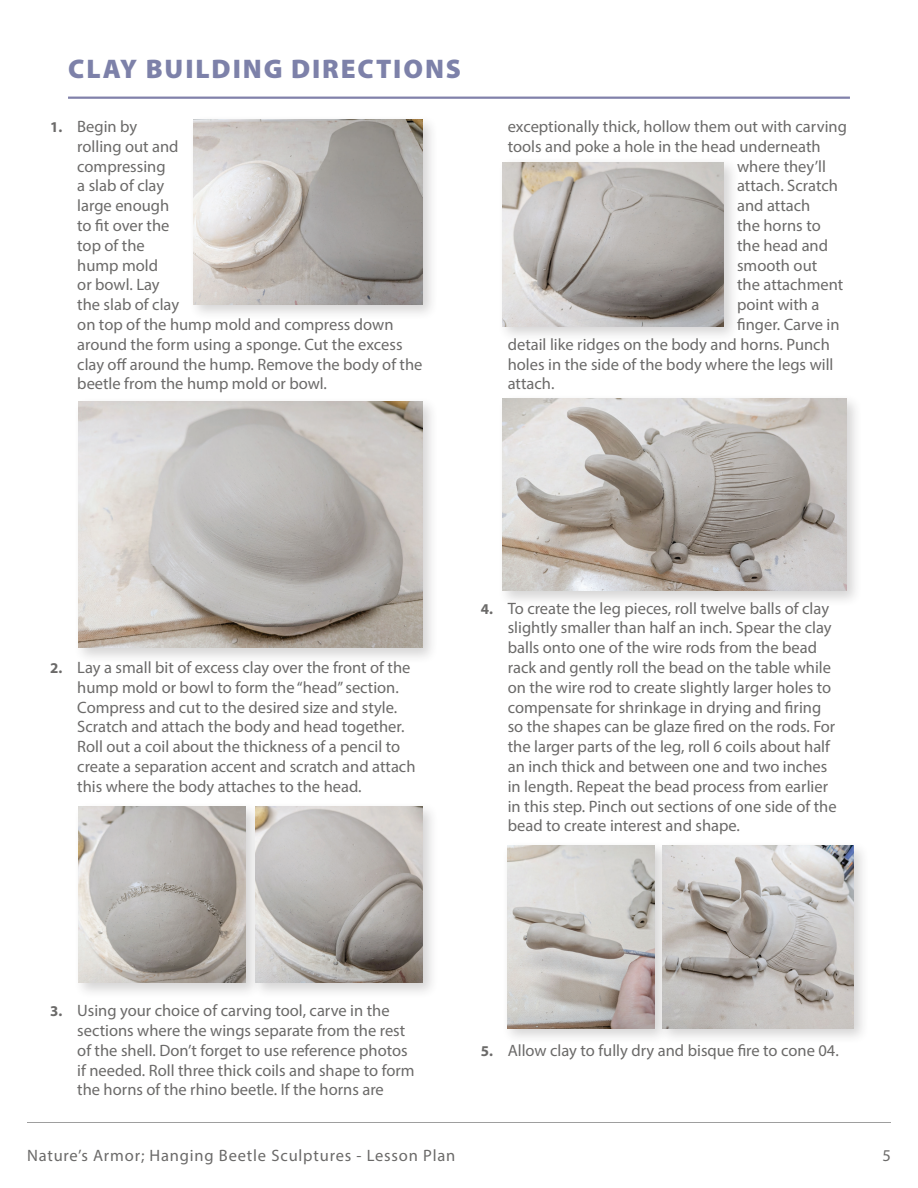
<style>
.page{position:relative;width:918px;height:1188px;background:#fff}
.page>*{position:absolute;margin:0;border:0;box-sizing:border-box;transform-origin:0 0}
.t1{font:900 27px "Myriad Pro";letter-spacing:.07em;color:#7d81a9}
.t2{font:16.5px/19.8px "Myriad Pro";color:#6b6a69}
.t3{font:16.5px "Myriad Pro";letter-spacing:.05em;color:#6b6a69}
.s1{font-weight:700;font-size:15px}
</style>
<div class="page">
<hr style="left:27px;top:1123px;width:864px;height:1px;background:#9e9e9e">
<hr style="left:68px;top:97px;width:782px;height:2px;background:#8181aa">
<div style="left:188px;top:114px;width:251px;height:206px;background:#231f20;opacity:.19"></div>
<img style="left:193px;top:120px;width:230px;height:184px">
<div style="left:73px;top:397px;width:366px;height:267px;background:#231f20;opacity:.19"></div>
<img style="left:79px;top:402px;width:344px;height:246px">
<div style="left:73px;top:802px;width:189px;height:197px;background:#231f20;opacity:.19"></div>
<img style="left:79px;top:807px;width:167px;height:176px">
<div style="left:250px;top:801px;width:189px;height:198px;background:#231f20;opacity:.19"></div>
<img style="left:256px;top:806px;width:167px;height:177px">
<div style="left:497px;top:394px;width:365px;height:213px;background:#231f20;opacity:.19"></div>
<img style="left:502px;top:399px;width:344px;height:192px">
<div style="left:502px;top:840px;width:169px;height:204px;background:#231f20;opacity:.19"></div>
<img style="left:507px;top:846px;width:147px;height:182px">
<div style="left:657px;top:840px;width:212px;height:204px;background:#231f20;opacity:.19"></div>
<img style="left:663px;top:846px;width:190px;height:182px">
<div style="left:497px;top:157px;width:243px;height:185px;background:#231f20;opacity:.19"></div>
<img style="left:502px;top:162px;width:222px;height:164px">
<h1 class="t1" style="left:68px;top:51px;width:394px">CLAY BUILDING DIRECTIONS</h1>
<p class="t2" style="left:77px;top:116px;width:347px;text-indent:-27px"><span class="s1">1.</span> Begin by<br>rolling out and<br>compressing<br>a slab of clay<br>large enough<br>to fit over the<br>top of the<br>hump mold<br>or bowl. Lay<br>the slab of clay<br>on top of the hump mold and compress down around the form using a sponge. Cut the excess clay off around the hump. Remove the body of the beetle from the hump mold or bowl.</p>
<p class="t2" style="left:508px;top:116px;width:341px">exceptionally thick, hollow them out with carving</p>
<p class="t2" style="left:508px;top:136px;width:314px">tools and poke a hole in the head underneath</p>
<p class="t2" style="left:737px;top:156px;width:90px">where they’ll</p>
<p class="t2" style="left:737px;top:176px;width:102px">attach. Scratch</p>
<p class="t2" style="left:737px;top:195px;width:75px">and attach</p>
<p class="t2" style="left:737px;top:215px;width:85px">the horns to</p>
<p class="t2" style="left:737px;top:235px;width:92px">the head and</p>
<p class="t2" style="left:737px;top:255px;width:82px">smooth out</p>
<p class="t2" style="left:737px;top:275px;width:108px">the attachment</p>
<p class="t2" style="left:737px;top:294px;width:84px">point with a</p>
<p class="t2" style="left:737px;top:314px;width:104px">finger. Carve in</p>
<p class="t2" style="left:508px;top:334px;width:324px">detail like ridges on the body and horns. Punch</p>
<p class="t2" style="left:508px;top:354px;width:327px">holes in the side of the body where the legs will</p>
<p class="t2" style="left:508px;top:374px;width:48px">attach.</p>
<p class="t2" style="left:77px;top:657px;width:340px;text-indent:-27px"><span class="s1">2.</span> Lay a small bit of excess clay over the front of the hump mold or bowl to form the “head” section.<br>Compress and cut to the desired size and style.<br>Scratch and attach the body and head together.<br>Roll out a coil about the thickness of a pencil to create a separation accent and scratch and attach this where the body attaches to the head.</p>
<p class="t2" style="left:508px;top:598px;width:330px;text-indent:-27px"><span class="s1">4.</span> To create the leg pieces, roll twelve balls of clay slightly smaller than half an inch. Spear the clay balls onto one of the wire rods from the bead rack and gently roll the bead on the table while on the wire rod to create slightly larger holes to compensate for shrinkage in drying and firing so the shapes can be glaze fired on the rods. For the larger parts of the leg, roll 6 coils about half an inch thick and between one and two inches in length. Repeat the bead process from earlier in this step. Pinch out sections of one side of the bead to create interest and shape.</p>
<p class="t2" style="left:77px;top:1000px;width:339px;text-indent:-27px"><span class="s1">3.</span> Using your choice of carving tool, carve in the sections where the wings separate from the rest of the shell. Don’t forget to use reference photos if needed. Roll three thick coils and shape to form the horns of the rhino beetle. If the horns are</p>
<p class="t2" style="left:481px;top:1040px;width:360px"><span class="s1">5.</span> Allow clay to fully dry and bisque fire to cone 04.</p>
<p class="t3" style="left:27px;top:1145px;width:430px">Nature’s Armor; Hanging Beetle Sculptures - Lesson Plan</p>
<p class="t2" style="left:883px;top:1145px;width:10px">5</p>
</div>
